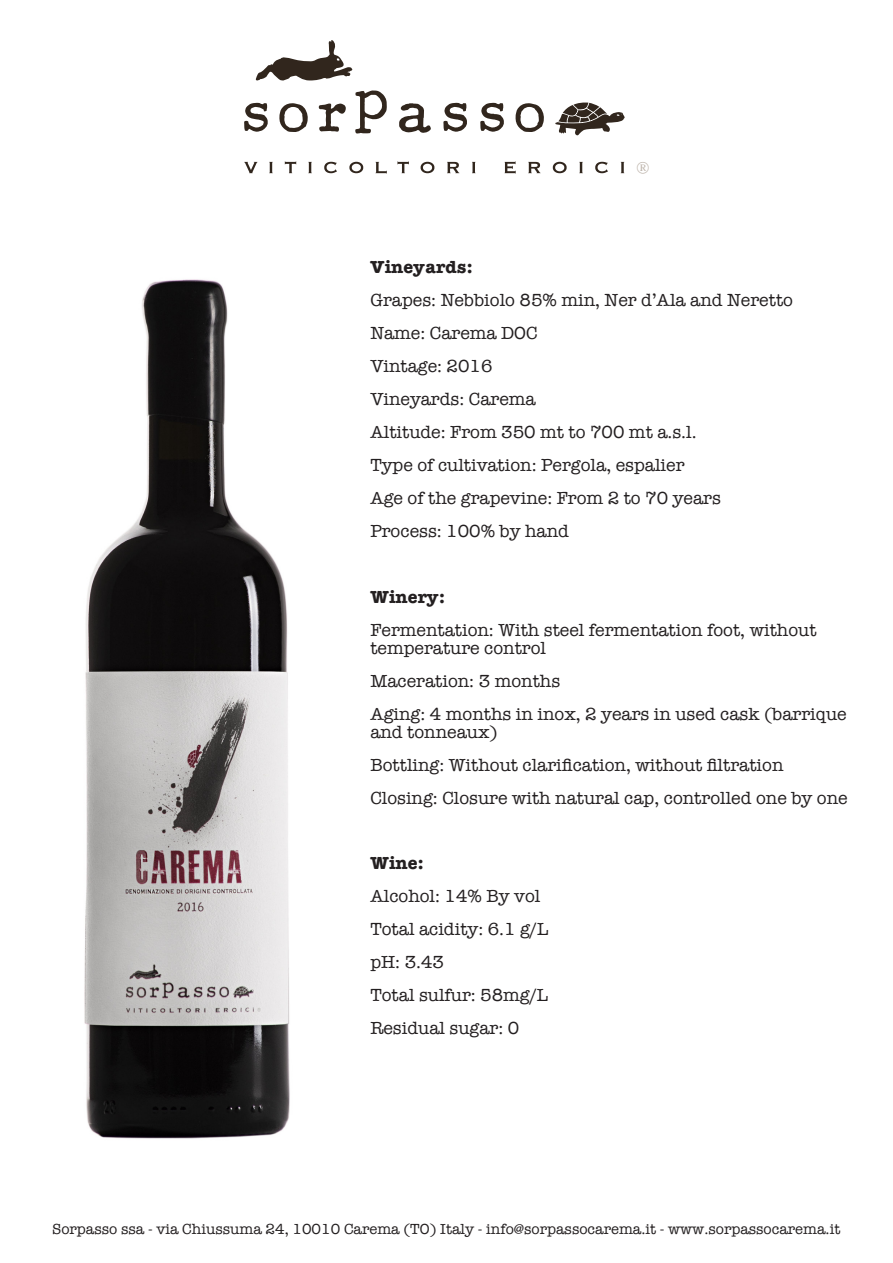
<style>
.page{position:relative;width:893px;height:1263px;background:#fff}
.page>*{position:absolute;margin:0;border:0;box-sizing:border-box;transform-origin:0 0}
.t1{font:500 32.25px "Wendy LP";color:#bfb6ad}
.t2{font:18px/33px "American Typewriter";color:#231f20}
.t3{font:700 18px "American Typewriter";letter-spacing:.01em;color:#231f20}
.t4{font:15px "American Typewriter";color:#231f20}
</style>
<div class="page">
<svg style="left:244px;top:102px;width:24px;height:30px"></svg>
<svg style="left:279px;top:103px;width:29px;height:29px"></svg>
<svg style="left:318px;top:103px;width:28px;height:29px"></svg>
<svg style="left:355px;top:90px;width:32px;height:44px"></svg>
<svg style="left:399px;top:103px;width:32px;height:30px"></svg>
<svg style="left:443px;top:102px;width:24px;height:30px"></svg>
<svg style="left:480px;top:102px;width:24px;height:30px"></svg>
<svg style="left:515px;top:103px;width:29px;height:29px"></svg>
<svg style="left:256px;top:40px;width:97px;height:41px"></svg>
<svg style="left:555px;top:103px;width:70px;height:32px"></svg>
<svg style="left:244px;top:162px;width:13px;height:11px"></svg>
<svg style="left:269px;top:162px;width:4px;height:11px"></svg>
<svg style="left:285px;top:161px;width:11px;height:12px"></svg>
<svg style="left:308px;top:162px;width:4px;height:11px"></svg>
<svg style="left:324px;top:162px;width:13px;height:11px"></svg>
<svg style="left:349px;top:162px;width:14px;height:11px"></svg>
<svg style="left:375px;top:162px;width:12px;height:12px"></svg>
<svg style="left:397px;top:161px;width:12px;height:12px"></svg>
<svg style="left:421px;top:162px;width:13px;height:11px"></svg>
<svg style="left:447px;top:162px;width:12px;height:11px"></svg>
<svg style="left:472px;top:162px;width:4px;height:11px"></svg>
<svg style="left:505px;top:161px;width:11px;height:13px"></svg>
<svg style="left:528px;top:162px;width:13px;height:11px"></svg>
<svg style="left:553px;top:162px;width:14px;height:11px"></svg>
<svg style="left:579px;top:162px;width:4px;height:11px"></svg>
<svg style="left:595px;top:162px;width:13px;height:11px"></svg>
<svg style="left:621px;top:162px;width:3px;height:11px"></svg>
<img style="left:84px;top:279px;width:206px;height:860px">
<h1 class="t1" style="left:635px;top:148px;width:18px">®</h1>
<p class="t3" style="left:370px;top:261px;width:104px">Vineyards:</p>
<p class="t2" style="left:370px;top:285px;width:424px">Grapes: Nebbiolo 85% min, Ner d’Ala and Neretto<br>Name: Carema DOC<br>Vintage: 2016<br>Vineyards: Carema<br>Altitude: From 350 mt to 700 mt a.s.l.<br>Type of cultivation: Pergola, espalier<br>Age of the grapevine: From 2 to 70 years<br>Process: 100% by hand</p>
<p class="t3" style="left:370px;top:590px;width:76px">Winery:</p>
<p class="t2" style="left:370px;top:622px;width:448px;line-height:18px">Fermentation: With steel fermentation foot, without temperature control</p>
<p class="t2" style="left:370px;top:666px;width:478px">Maceration: 3 months<br>Aging: 4 months in inox, 2 years in used cask (barrique</p>
<p class="t2" style="left:370px;top:717px;width:479px">and tonneaux)<br>Bottling: Without clarification, without filtration<br>Closing: Closure with natural cap, controlled one by one</p>
<p class="t3" style="left:370px;top:857px;width:55px">Wine:</p>
<p class="t2" style="left:370px;top:881px;width:180px">Alcohol: 14% By vol<br>Total acidity: 6.1 g/L pH: 3.43<br>Total sulfur: 58mg/L<br>Residual sugar: 0</p>
<p class="t4" style="left:52px;top:1224px;width:790px">Sorpasso ssa - via Chiussuma 24, 10010 Carema (TO) Italy - info@sorpassocarema.it - www.sorpassocarema.it</p>
</div>
